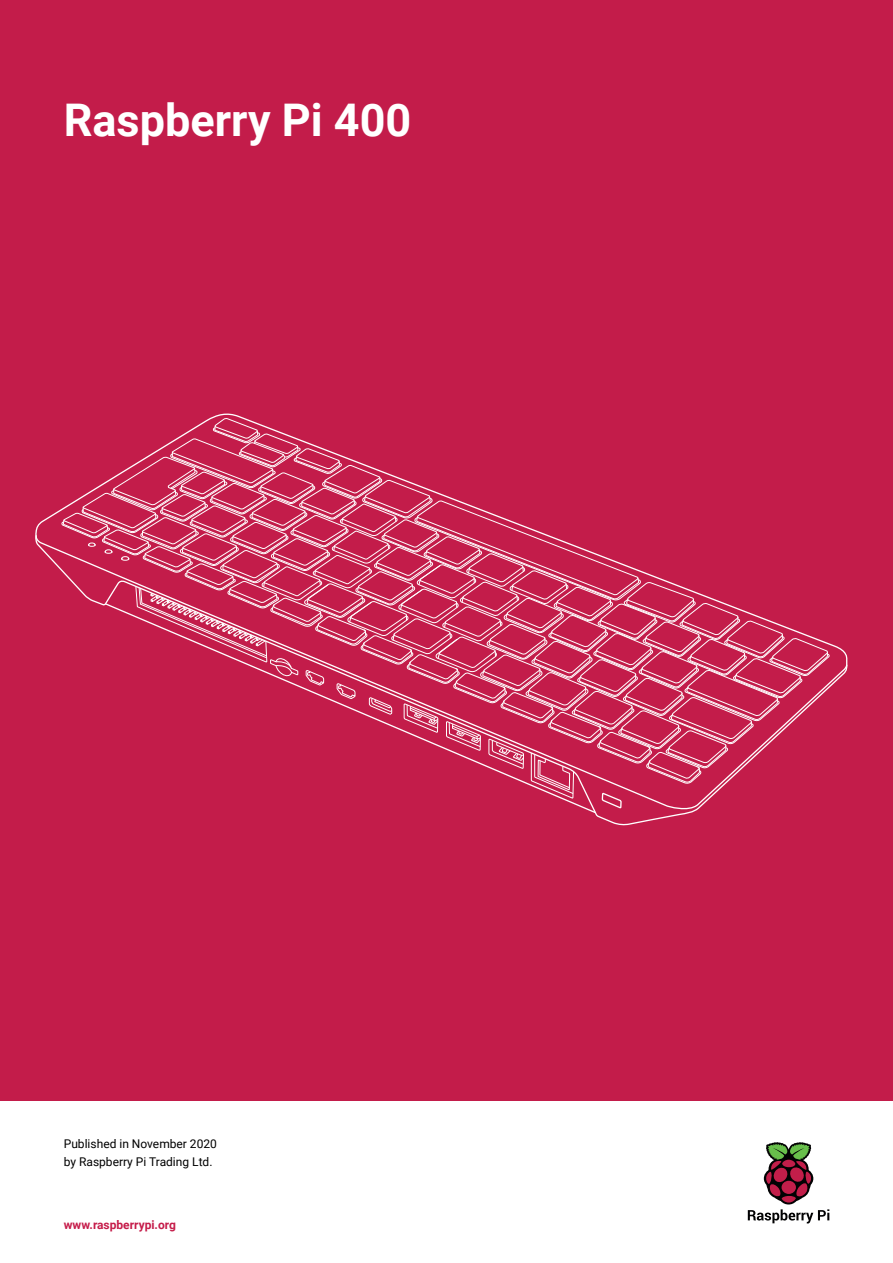
<style>
.page{position:relative;width:893px;height:1263px;background:#fff}
.page>*{position:absolute;margin:0;border:0;box-sizing:border-box;transform-origin:0 0}
.t1{font:700 45px "Roboto";color:#fff}
.t2{font:12px/18px "Roboto";color:#000}
.t3{font:700 12px "Roboto";color:#c51c4a}
</style>
<div class="page">
<div style="left:0;top:0;width:893px;height:1100px;background:#c31c4a"></div>
<svg style="left:61px;top:417px;width:769px;height:409px"></svg>
<svg style="left:748px;top:1142px;width:81px;height:81px"></svg>
<h1 class="t1" style="left:64px;top:89px;width:349px">Raspberry Pi 400</h1>
<p class="t2" style="left:64px;top:1135px;width:155px">Published in November 2020 by Raspberry Pi Trading Ltd.</p>
<p class="t3" style="left:64px;top:1217px;width:114px">www.raspberrypi.org</p>
</div>
